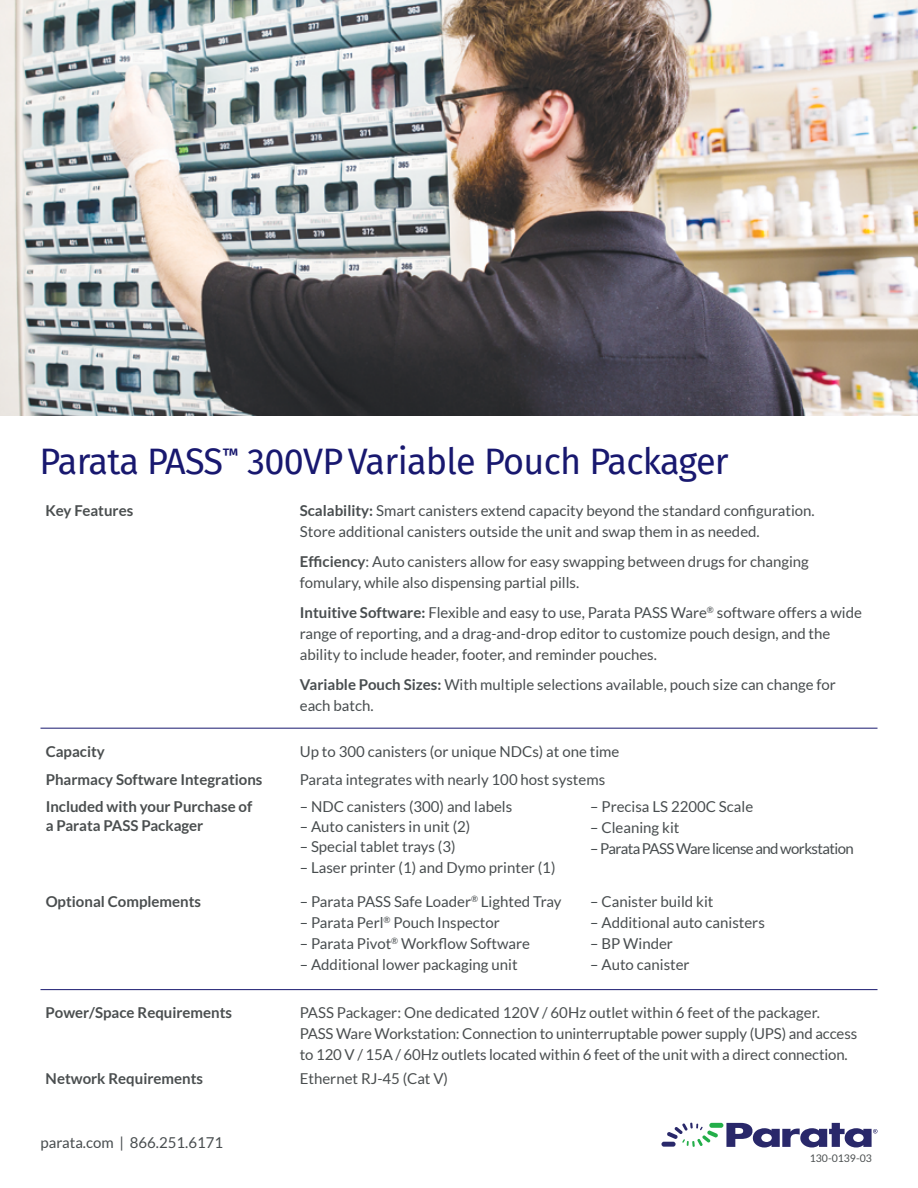
<style>
.page{position:relative;width:918px;height:1188px;background:#fff}
.page>*{position:absolute;margin:0;border:0;box-sizing:border-box;transform-origin:0 0}
.t1{font:36px "Fira Sans";letter-spacing:-.02em;color:#18186f}
.t2{font:15px/21px "Lato";color:#484d4f}
.t3{font:15px/21px "Lato";color:#4a4e4f}
.t4{font:700 15px/19.5px "Lato";color:#4a4e4f}
.t5{font:15px "Lato";letter-spacing:-.04em;color:#484d4f}
.t6{font:10.5px "Lato";color:#4a4e4f}
.s1{font-weight:700}
.s2{color:#4a4e4f}
</style>
<div class="page">
<div style="left:662px;top:1142px;width:14px;height:5px;background:#29286a;border-radius:2px"></div>
<div style="left:709px;top:1123px;width:14px;height:5px;background:#23ae49;border-radius:2px"></div>
<svg style="left:667px;top:1123px;width:51px;height:24px"></svg>
<svg style="left:726px;top:1123px;width:152px;height:24px"></svg>
<hr style="left:40px;top:728px;width:838px;height:1px;background:#18186f">
<hr style="left:40px;top:989px;width:838px;height:1px;background:#18186f">
<img style="left:0;top:0;width:918px;height:416px">
<h1 class="t1" style="left:40px;top:435px;width:691px">Parata PASS<sup>™</sup> 300VP Variable Pouch Packager</h1>
<p class="t4" style="left:46px;top:501px;width:89px">Key Features</p>
<p class="t2" style="left:300px;top:500px;width:517px"><span class="s1">Scalability:</span> Smart canisters extend capacity beyond the standard configuration.<br>Store additional canisters outside the unit and swap them in as needed.</p>
<p class="t3" style="left:300px;top:551px;width:511px"><span class="s1">Efficiency</span>: Auto canisters allow for easy swapping between drugs for changing fomulary, while also dispensing partial pills.</p>
<p class="t2" style="left:300px;top:602px;width:564px"><span class="s1">Intuitive Software:</span> Flexible and easy to use, Parata PASS Ware<sup>®</sup> software offers a wide range of reporting, and a drag-and-drop editor to customize pouch design, <span class="s2">and the ability to include header, footer, and reminder pouches.</span></p>
<p class="t2" style="left:300px;top:674px;width:538px"><span class="s1">Variable Pouch Sizes:</span> With multiple selections available, pouch size can change for each batch.</p>
<p class="t4" style="left:46px;top:741px;width:61px">Capacity</p>
<p class="t2" style="left:300px;top:741px;width:321px">Up to 300 canisters (or unique NDCs) at one time</p>
<p class="t4" style="left:46px;top:769px;width:218px">Pharmacy Software Integrations</p>
<p class="t2" style="left:300px;top:769px;width:307px">Parata integrates with nearly 100 host systems</p>
<p class="t4" style="left:46px;top:796px;width:208px">Included with your Purchase of a Parata PASS Packager</p>
<p class="t2" style="left:300px;top:796px;width:214px">– NDC canisters (300) and labels</p>
<p class="t2" style="left:590px;top:796px;width:164px">– Precisa LS 2200C Scale</p>
<p class="t2" style="left:590px;top:817px;width:91px">– Cleaning kit</p>
<p class="t5" style="left:590px;top:840px;width:265px">– Parata PASS Ware license and workstation</p>
<p class="t2" style="left:300px;top:816px;width:172px">– Auto canisters in unit (2)</p>
<p class="t2" style="left:300px;top:836px;width:157px">– Special tablet trays (3)</p>
<p class="t2" style="left:300px;top:857px;width:257px">– Laser printer (1) and Dymo printer (1)</p>
<p class="t4" style="left:46px;top:891px;width:157px">Optional Complements</p>
<p class="t2" style="left:300px;top:891px;width:263px">– Parata PASS Safe Loader<sup>®</sup> Lighted Tray</p>
<p class="t2" style="left:300px;top:912px;width:202px">– Parata Perl<sup>®</sup> Pouch Inspector</p>
<p class="t2" style="left:300px;top:933px;width:232px">– Parata Pivot<sup>®</sup> Workflow Software</p>
<p class="t2" style="left:300px;top:954px;width:219px">– Additional lower packaging unit</p>
<p class="t2" style="left:590px;top:891px;width:125px">– Canister build kit</p>
<p class="t2" style="left:590px;top:912px;width:176px">– Additional auto canisters</p>
<p class="t2" style="left:590px;top:933px;width:84px">– BP Winder</p>
<p class="t2" style="left:590px;top:954px;width:101px">– Auto canister</p>
<p class="t4" style="left:46px;top:1003px;width:188px">Power/Space Requirements</p>
<p class="t3" style="left:300px;top:1002px;width:559px">PASS Packager: One dedicated 120V / 60Hz outlet within 6 feet of the packager.<br>PASS Ware Workstation: Connection to uninterruptable power supply (UPS) and access to 120 V / 15A / 60Hz outlets located within 6 feet of the unit with a direct connection.</p>
<p class="t4" style="left:46px;top:1069px;width:159px">Network Requirements</p>
<p class="t3" style="left:300px;top:1068px;width:150px">Ethernet RJ-45 (Cat V)</p>
<p class="t2" style="left:40px;top:1131px;width:184px">parata.com | 866.251.6171</p>
<p class="t6" style="left:810px;top:1152px;width:64px">130-0139-03</p>
</div>
